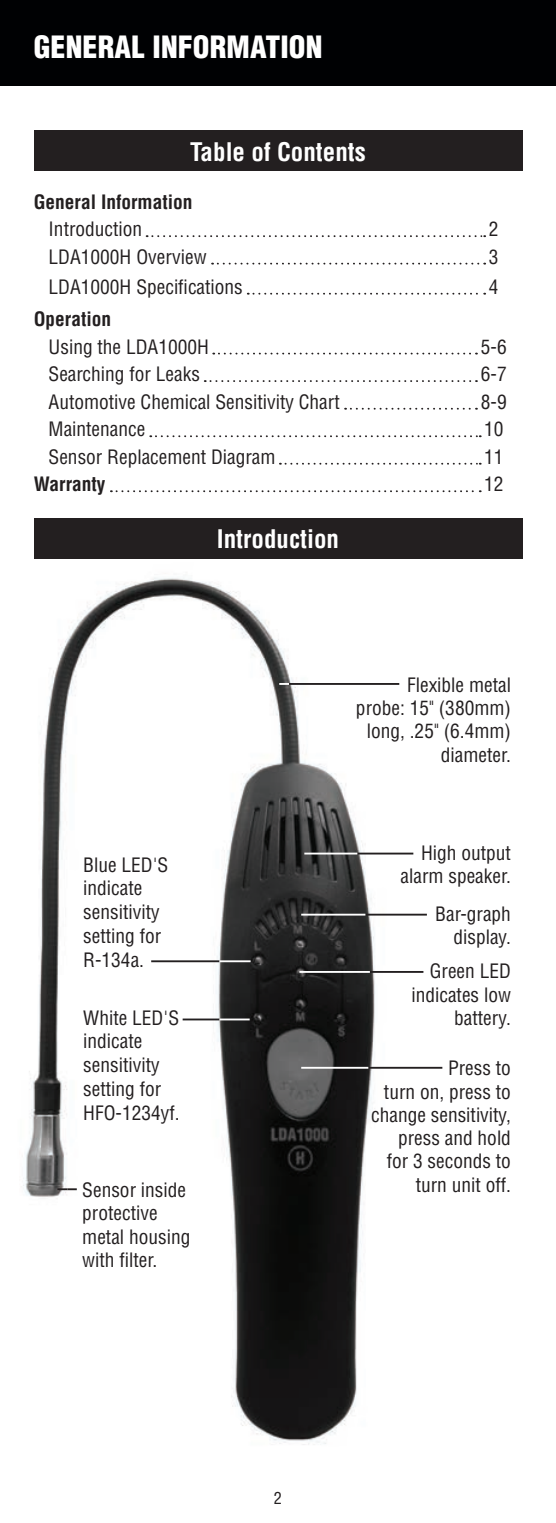
<style>
.page{position:relative;width:556px;height:1523px;background:#fff}
.page>*{position:absolute;margin:0;border:0;box-sizing:border-box;transform-origin:0 0}
.t1{font:900 condensed 30px "Helvetica";letter-spacing:.005em;color:#fff}
.t2{font:700 condensed 25px "Helvetica";color:#fff}
.t3{font:condensed 19.5px/23.2px "Helvetica";color:#231f20;text-align:right}
.t4{font:700 condensed 19.5px "Helvetica";color:#231f20}
.t5{font:condensed 16.25px "Helvetica";color:#231f20}
</style>
<div class="page">
<div style="left:0;top:0;width:556px;height:86px;background:#000103"></div>
<img style="left:23px;top:577px;width:379px;height:868px">
<div style="left:34px;top:131px;width:488px;height:40px;background:#231f20"></div>
<div style="left:34px;top:518px;width:488px;height:40px;background:#231f20"></div>
<hr style="left:289px;top:683px;width:110px;height:2px;background:#231f20">
<hr style="left:357px;top:852px;width:56px;height:2px;background:#231f20">
<hr style="left:365px;top:913px;width:62px;height:2px;background:#231f20">
<hr style="left:370px;top:971px;width:53px;height:2px;background:#231f20">
<hr style="left:368px;top:1067px;width:74px;height:1px;background:#231f20">
<hr style="left:183px;top:1018px;width:37px;height:2px;background:#231f20">
<hr style="left:304px;top:852px;width:53px;height:2px;background:#fff">
<hr style="left:301px;top:913px;width:64px;height:2px;background:#fff">
<svg style="left:279px;top:683px;width:10px;height:2px"></svg>
<svg style="left:57px;top:1188px;width:20px;height:2px"></svg>
<hr style="left:299px;top:971px;width:71px;height:2px;background:#fff">
<hr style="left:151px;top:960px;width:69px;height:2px;background:#231f20">
<hr style="left:220px;top:960px;width:31px;height:2px;background:#fff">
<hr style="left:220px;top:1018px;width:30px;height:2px;background:#fff">
<hr style="left:301px;top:1067px;width:67px;height:1px;background:#fff">
<svg style="left:147px;top:235px;width:338px;height:2px"></svg>
<svg style="left:212px;top:263px;width:273px;height:1px"></svg>
<svg style="left:248px;top:293px;width:237px;height:2px"></svg>
<svg style="left:213px;top:353px;width:264px;height:1px"></svg>
<svg style="left:205px;top:380px;width:272px;height:2px"></svg>
<svg style="left:345px;top:408px;width:132px;height:2px"></svg>
<svg style="left:150px;top:435px;width:331px;height:2px"></svg>
<svg style="left:280px;top:463px;width:201px;height:2px"></svg>
<svg style="left:111px;top:490px;width:370px;height:2px"></svg>
<h1 class="t1" style="left:34px;top:28px;width:290px">GENERAL INFORMATION</h1>
<p class="t2" style="left:190px;top:136px;width:177px">Table of Contents</p>
<p class="t4" style="left:34px;top:189px;width:160px">General Information</p>
<p class="t3" style="left:49px;top:217px;width:95px">Introduction</p>
<p class="t3" style="left:489px;top:217px;width:11px">2</p>
<p class="t3" style="left:49px;top:245px;width:160px">LDA1000H Overview</p>
<p class="t3" style="left:489px;top:245px;width:11px">3</p>
<p class="t3" style="left:49px;top:275px;width:196px">LDA1000H Specifications</p>
<p class="t3" style="left:489px;top:275px;width:11px">4</p>
<p class="t4" style="left:34px;top:307px;width:79px">Operation</p>
<p class="t3" style="left:49px;top:335px;width:162px">Using the LDA1000H</p>
<p class="t3" style="left:481px;top:335px;width:27px">5-6</p>
<p class="t3" style="left:49px;top:362px;width:153px">Searching for Leaks</p>
<p class="t3" style="left:481px;top:362px;width:27px">6-7</p>
<p class="t3" style="left:49px;top:390px;width:293px">Automotive Chemical Sensitivity Chart</p>
<p class="t3" style="left:481px;top:390px;width:27px">8-9</p>
<p class="t3" style="left:49px;top:417px;width:98px">Maintenance</p>
<p class="t3" style="left:484px;top:417px;width:21px">10</p>
<p class="t3" style="left:49px;top:445px;width:229px">Sensor Replacement Diagram</p>
<p class="t3" style="left:484px;top:445px;width:21px">11</p>
<p class="t4" style="left:34px;top:472px;width:73px">Warranty</p>
<p class="t3" style="left:484px;top:472px;width:21px">12</p>
<p class="t2" style="left:217px;top:523px;width:124px">Introduction</p>
<p class="t3" style="left:83px;top:852px;width:87px;text-align:left">Blue LED'S indicate sensitivity setting for<br>R-134a.</p>
<p class="t3" style="left:83px;top:1005px;width:98px;text-align:left">White LED'S indicate sensitivity setting for<br>HFO-1234yf.</p>
<p class="t3" style="left:82px;top:1178px;width:110px;text-align:left">Sensor inside protective metal housing with filter.</p>
<p class="t3" style="left:356px;top:673px;width:156px">Flexible metal probe: 15" (380mm) long, .25" (6.4mm) diameter.</p>
<p class="t3" style="left:400px;top:840px;width:112px">High output alarm speaker.</p>
<p class="t3" style="left:435px;top:902px;width:77px">Bar-graph display.</p>
<p class="t3" style="left:411px;top:959px;width:101px">Green LED indicates low battery.</p>
<p class="t3" style="left:371px;top:1056px;width:141px">Press to<br>turn on, press to change sensitivity, press and hold<br>for 3 seconds to turn unit off.</p>
<p class="t5" style="left:274px;top:1488px;width:10px">2</p>
</div>
